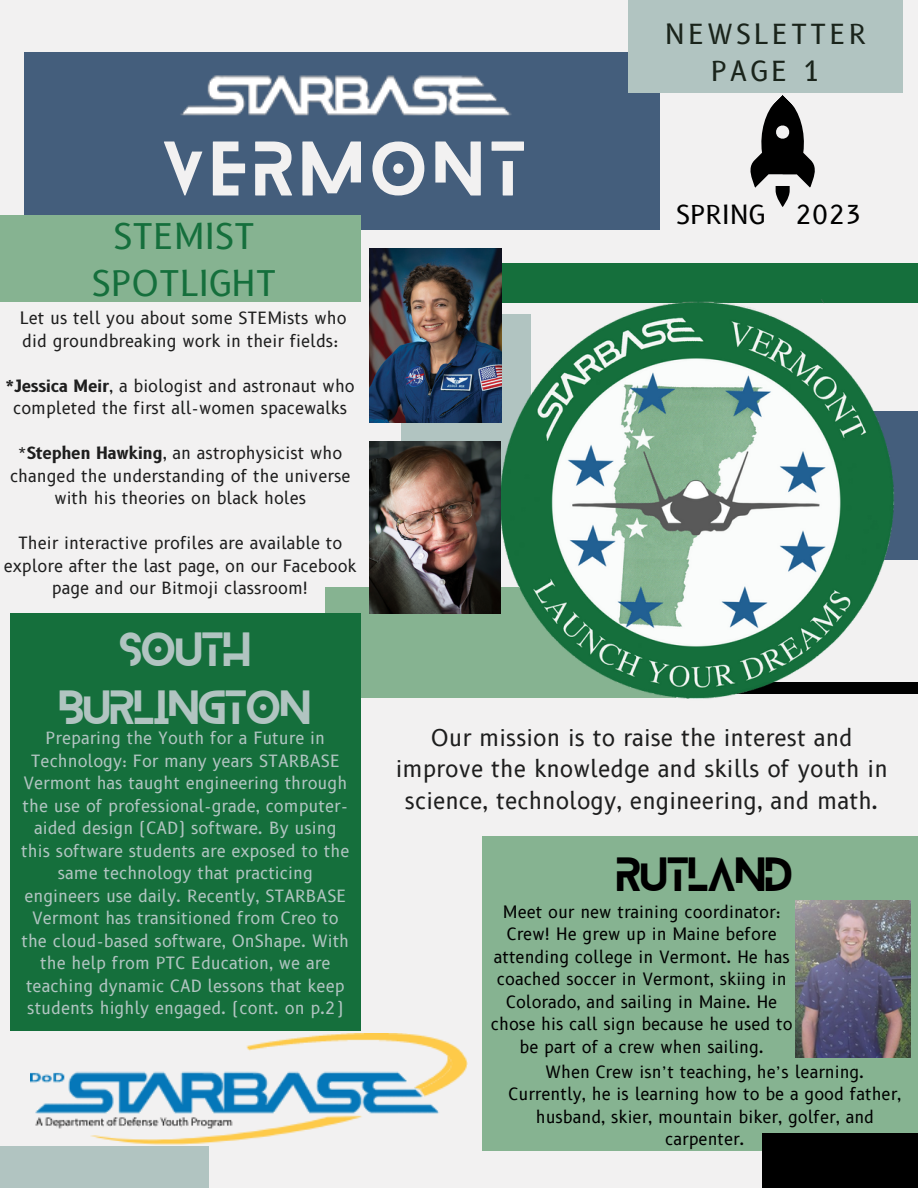
<style>
.page{position:relative;width:918px;height:1188px;background:#f2f1f1}
.page>*{position:absolute;margin:0;border:0;box-sizing:border-box;transform-origin:0 0}
.t1{font:67.5px "Blanka";letter-spacing:.125em;color:#f2f1f1}
.t2{font:42px/58.5px "Blanka";color:#b1c4c1;text-align:center}
.t3{font:42px "Blanka";color:#000}
.t4{font:34.5px/47.2px "B612";color:#156f3c;text-align:center}
.t5{font:27px/37.2px "B612";letter-spacing:.11em;color:#1a241b;text-align:center}
.t6{font:25.5px "B612";color:#000}
.t7{font:22.5px/31.5px "B612";color:#1e1e1e;text-align:center}
.t8{font:16.5px/22.5px "B612";color:#b1c4c1;text-align:center}
.t9{font:16.5px/22.5px "B612";color:#1e1e1e;text-align:center}
.t10{font:16.5px/22.5px "B612";color:#000;text-align:center}
.s1{font-weight:700}
</style>
<div class="page">
<div style="left:24px;top:52px;width:636px;height:177px;background:#445e7c"></div>
<div style="left:0;top:216px;width:360px;height:86px;background:#86b391"></div>
<div style="left:326px;top:587px;width:350px;height:111px;background:#86b391"></div>
<div style="left:401px;top:314px;width:130px;height:173px;background:#b1c4c1"></div>
<div style="left:384px;top:264px;width:534px;height:39px;background:#156f3c"></div>
<div style="left:629px;top:0;width:274px;height:93px;background:#b1c4c1"></div>
<div style="left:10px;top:613px;width:351px;height:418px;background:#156f3c"></div>
<div style="left:693px;top:682px;width:225px;height:11px;background:#000"></div>
<div style="left:482px;top:836px;width:436px;height:315px;background:#86b391"></div>
<div style="left:869px;top:411px;width:49px;height:148px;background:#445e7c"></div>
<div style="left:0;top:1146px;width:209px;height:42px;background:#b1c4c1"></div>
<div style="left:762px;top:1133px;width:156px;height:55px;background:#000"></div>
<svg style="left:750px;top:95px;width:65px;height:112px"></svg>
<img style="left:492px;top:290px;width:411px;height:409px">
<img style="left:180px;top:75px;width:332px;height:41px">
<img style="left:30px;top:1034px;width:438px;height:110px">
<img style="left:796px;top:900px;width:115px;height:158px">
<img style="left:370px;top:248px;width:131px;height:175px">
<img style="left:370px;top:441px;width:130px;height:172px">
<h1 class="t1" style="left:164px;top:121px;width:363px">VERMONT</h1>
<h3 class="t4" style="left:92px;top:213px;width:186px">STEMIST<br>SPOTLIGHT</h3>
<p class="t9" style="left:20px;top:307px;width:328px;text-align:left">Let us tell you about some STEMists who did groundbreaking work in their fields:</p>
<p class="t9" style="left:6px;top:375px;width:351px"><span class="s1">*Jessica Meir</span>, a biologist and astronaut who completed the first all-women spacewalks</p>
<p class="t9" style="left:10px;top:442px;width:342px">*<span class="s1">Stephen Hawking</span>, an astrophysicist who changed the understanding of the universe with his theories on black holes</p>
<p class="t9" style="left:4px;top:532px;width:354px">Their interactive profiles are available to explore after the last page, on our Facebook page and our Bitmoji classroom!</p>
<h3 class="t5" style="left:665px;top:16px;width:203px">NEWSLETTER<br>PAGE 1</h3>
<h3 class="t6" style="left:676px;top:200px;width:188px">SPRING 2023</h3>
<h2 class="t2" style="left:60px;top:615px;width:252px">SOUTH<br>BURLINGTON</h2>
<p class="t8" style="left:21px;top:727px;width:330px">Preparing the Youth for a Future in Technology: For many years STARBASE Vermont has taught engineering through the use of professional-grade, computer&shy;aided design (CAD) software. By using this software students are exposed to the same technology that practicing engineers use daily. Recently, STARBASE Vermont has transitioned from Creo to the cloud-based software, OnShape. With the help from PTC Education, we are teaching dynamic CAD lessons that keep students highly engaged. (cont. on p.2)</p>
<h3 class="t7" style="left:396px;top:722px;width:494px">Our mission is to raise the interest and improve the knowledge and skills of youth in science, technology, engineering, and math.</h3>
<h2 class="t3" style="left:617px;top:845px;width:177px">RUTLAND</h2>
<p class="t10" style="left:491px;top:900px;width:303px">Meet our new training coordinator:<br>Crew! He grew up in Maine before attending college in Vermont. He has coached soccer in Vermont, skiing in Colorado, and sailing in Maine. He chose his call sign because he used to be part of a crew when sailing.</p>
<p class="t10" style="left:509px;top:1061px;width:394px">When Crew isn’t teaching, he’s learning.<br>Currently, he is learning how to be a good father, husband, skier, mountain biker, golfer, and carpenter.</p>
</div>
